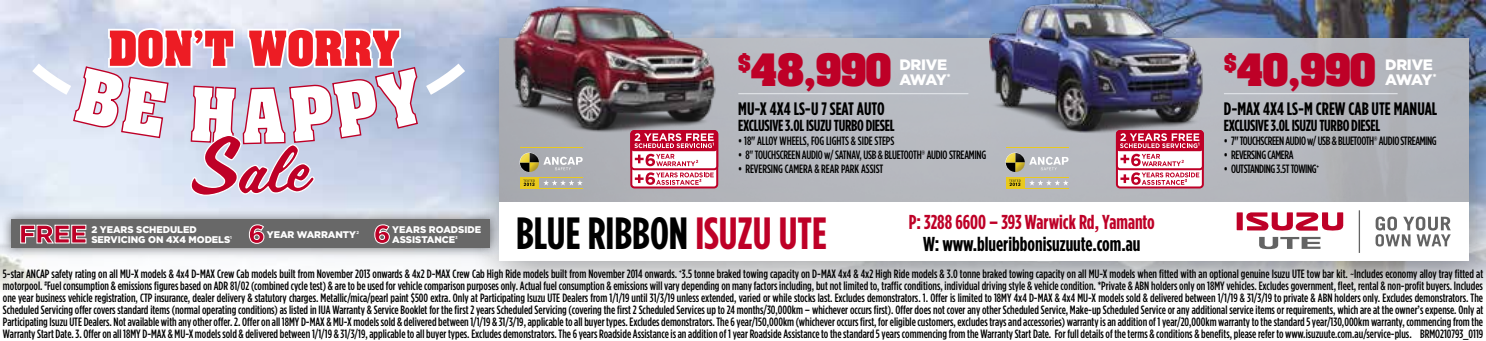
<style>
.page{position:relative;width:1486px;height:341px;background:#fff}
.page>*{position:absolute;margin:0;border:0;box-sizing:border-box;transform-origin:0 0}
.t1{font:700 45px "Gotham Condensed";color:#000}
.t2{font:700 37.8px "Aachen";letter-spacing:-.01em;color:#be0027}
.t3{font:900 25.4px "Gotham";color:#be0027}
.t4{font:700 20.2px "Gotham Condensed";color:#be0027}
.t5{font:700 20.2px "Gotham Condensed";color:#000}
.t6{font:700 18px "Gotham Condensed";color:#000}
.t7{font:700 16px "Gotham Condensed";letter-spacing:-.02em;color:#000}
.t8{font:900 15px/15px "Gotham";letter-spacing:-.025em;color:#fff}
.t9{font:500 12px/12px "Gotham Condensed";letter-spacing:-.02em;color:#000;text-align:justify}
.t10{font:900 9.6px/10.2px "Gotham";letter-spacing:-.005em;color:#fff}
.t11{font:700 4.2px "Gotham";color:#fff}
.s1{font-weight:700}
.s2{color:#be0027}
</style>
<div class="page">
<img style="left:0;top:0;width:1485px;height:195px">
<svg style="left:108px;top:28px;width:293px;height:18px"></svg>
<svg style="left:72px;top:46px;width:347px;height:138px"></svg>
<svg style="left:426px;top:63px;width:39px;height:32px"></svg>
<svg style="left:32px;top:63px;width:39px;height:32px"></svg>
<div style="left:467px;top:6px;width:1018px;height:298px;background:#000;opacity:.4"></div>
<img style="left:499px;top:38px;width:969px;height:164px">
<img style="left:989px;top:0;width:224px;height:133px">
<hr style="left:1223px;top:93px;width:174px;height:1px;background:#e7eaee">
<hr style="left:738px;top:93px;width:230px;height:1px;background:#e7eaee">
<div style="left:520px;top:177px;width:18px;height:11px;background:#e9c91e"></div>
<hr style="left:520px;top:177px;width:62px;height:1px;background:#e9c91e">
<hr style="left:520px;top:188px;width:62px;height:1px;background:#e9c91e">
<hr style="left:520px;top:147px;width:62px;height:1px;background:#e9c91e">
<svg style="left:543px;top:180px;width:39px;height:5px"></svg>
<svg style="left:519px;top:152px;width:20px;height:20px"></svg>
<svg style="left:520px;top:153px;width:62px;height:19px"></svg>
<svg style="left:523px;top:179px;width:12px;height:7px"></svg>
<div style="left:1005px;top:177px;width:19px;height:11px;background:#e9c91e"></div>
<hr style="left:1005px;top:177px;width:63px;height:1px;background:#e9c91e">
<hr style="left:1005px;top:188px;width:63px;height:1px;background:#e9c91e">
<hr style="left:1005px;top:147px;width:63px;height:1px;background:#e9c91e">
<svg style="left:1029px;top:180px;width:39px;height:5px"></svg>
<svg style="left:1005px;top:153px;width:63px;height:19px"></svg>
<svg style="left:1009px;top:179px;width:11px;height:7px"></svg>
<img style="left:509px;top:0;width:214px;height:132px">
<svg style="left:631px;top:131px;width:86px;height:56px"></svg>
<div style="left:630px;top:130px;width:88px;height:58px;border:2px solid #be0027;border-radius:3px"></div>
<svg style="left:631px;top:131px;width:86px;height:38px"></svg>
<div style="left:630px;top:130px;width:88px;height:40px;border:2px solid #be0027;border-radius:3px"></div>
<div style="left:630px;top:130px;width:87px;height:21px;background:#be0027;border-radius:3px"></div>
<svg style="left:634px;top:133px;width:79px;height:33px"></svg>
<svg style="left:635px;top:172px;width:78px;height:12px"></svg>
<div style="left:1116px;top:131px;width:86px;height:56px;background:linear-gradient(to right,#fff,#fff);border-radius:3px"></div>
<div style="left:1115px;top:130px;width:88px;height:58px;border:2px solid #be0027;border-radius:3px"></div>
<svg style="left:1116px;top:131px;width:86px;height:38px"></svg>
<div style="left:1115px;top:130px;width:88px;height:40px;border:2px solid #be0027;border-radius:3px"></div>
<div style="left:1116px;top:130px;width:87px;height:21px;background:#be0027;border-radius:3px"></div>
<svg style="left:1120px;top:133px;width:79px;height:33px"></svg>
<svg style="left:1120px;top:172px;width:79px;height:12px"></svg>
<div style="left:1px;top:208px;width:500px;height:50px;background:#000;opacity:.54"></div>
<div style="left:11px;top:219px;width:479px;height:29px;background:#686868"></div>
<svg style="left:190px;top:131px;width:125px;height:112px"></svg>
<svg style="left:20px;top:224px;width:67px;height:19px"></svg>
<svg style="left:374px;top:224px;width:16px;height:19px"></svg>
<div style="left:499px;top:202px;width:969px;height:58px;background:#fff"></div>
<div style="left:1236px;top:212px;width:6px;height:18px;background:#be0027"></div>
<svg style="left:1246px;top:212px;width:97px;height:18px"></svg>
<svg style="left:1259px;top:236px;width:61px;height:12px"></svg>
<hr style="left:1358px;top:210px;width:1px;height:42px;background:#636363">
<svg style="left:1375px;top:216px;width:75px;height:30px"></svg>
<h3 class="t3" style="left:19px;top:216px;width:69px">FREE</h3>
<h3 class="t3" style="left:374px;top:216px;width:18px">6</h3>
<p class="t10" style="left:392px;top:223px;width:90px">YEARS ROADSIDE<br>ASSISTANCE</p>
<p class="t10" style="left:91px;top:223px;width:140px">2 YEARS SCHEDULED<br>SERVICING ON 4X4 MODELS</p>
<p class="t11" style="left:230px;top:234px;width:3px">1</p>
<h3 class="t3" style="left:248px;top:216px;width:18px">6</h3>
<p class="t10" style="left:267px;top:228px;width:91px">YEAR WARRANTY</p>
<p class="t11" style="left:356px;top:229px;width:4px">2</p>
<p class="t11" style="left:455px;top:234px;width:4px">3</p>
<h2 class="t2" style="left:738px;top:41px;width:154px"><sup>$</sup>48,990</h2>
<h2 class="t2" style="left:1224px;top:41px;width:153px"><sup>$</sup>40,990</h2>
<p class="t8" style="left:1385px;top:57px;width:53px">DRIVE<br>AWAY<sup>*</sup></p>
<h3 class="t6" style="left:1223px;top:98px;width:215px">D-MAX 4X4 LS-M CREW CAB UTE MANUAL</h3>
<h3 class="t7" style="left:1223px;top:116px;width:158px">EXCLUSIVE 3.0L ISUZU TURBO DIESEL</h3>
<p class="t9" style="left:1223px;top:134px;width:214px">• 7<span class="s1">"</span> TOUCHSCREEN AUDIO w/ USB &amp; BLUETOOTH® AUDIO STREAMING</p>
<p class="t9" style="left:1223px;top:148px;width:71px">• REVERSING CAMERA</p>
<p class="t9" style="left:1223px;top:162px;width:97px">• OUTSTANDING 3.5T TOWING<sup>+</sup></p>
<p class="t8" style="left:899px;top:57px;width:53px">DRIVE<br>AWAY<sup>*</sup></p>
<h3 class="t6" style="left:738px;top:98px;width:148px">MU-X 4X4 LS-U 7 SEAT AUTO</h3>
<h3 class="t7" style="left:738px;top:116px;width:158px">EXCLUSIVE 3.0L ISUZU TURBO DIESEL</h3>
<p class="t9" style="left:738px;top:134px;width:157px">• 18<span class="s1">"</span> ALLOY WHEELS, FOG LIGHTS &amp; SIDE STEPS</p>
<p class="t9" style="left:738px;top:148px;width:249px">• 8" TOUCHSCREEN AUDIO w/ SATNAV, USB &amp; BLUETOOTH® AUDIO STREAMING</p>
<p class="t9" style="left:738px;top:162px;width:146px">• REVERSING CAMERA &amp; REAR PARK ASSIST</p>
<h1 class="t1" style="left:516px;top:206px;width:312px">BLUE RIBBON <span class="s2">ISUZU UTE</span></h1>
<h3 class="t4" style="left:908px;top:209px;width:247px">P: 3288 6600 – 393 Warwick Rd, Yamanto</h3>
<h3 class="t5" style="left:923px;top:231px;width:219px">W: www.blueribbonisuzuute.com.au</h3>
<p class="t9" style="left:3px;top:267px;width:1481px">5-star ANCAP safety rating on all MU-X models &amp; 4x4 D-MAX Crew Cab models built from November 2013 onwards &amp; 4x2 D-MAX Crew Cab High Ride models built from November 2014 onwards. <sup>+</sup>3.5 tonne braked towing capacity on D-MAX 4x4 &amp; 4x2 High Ride models &amp; 3.0 tonne braked towing capacity on all MU-X models when fitted with an optional genuine Isuzu UTE tow bar kit. ~Includes economy alloy tray fitted at motorpool. <sup>#</sup>Fuel consumption &amp; emissions figures based on ADR 81/02 (combined cycle test) &amp; are to be used for vehicle comparison purposes only. Actual fuel consumption &amp; emissions will vary depending on many factors including, but not limited to, traffic conditions, individual driving style &amp; vehicle condition. *Private &amp; ABN holders only on 18MY vehicles. Excludes government, fleet, rental &amp; non-profit buyers. Includes one year business vehicle registration, CTP insurance, dealer delivery &amp; statutory charges. Metallic/mica/pearl paint $500 extra. Only at Participating Isuzu UTE Dealers from 1/1/19 until 31/3/19 unless extended, varied or while stocks last. Excludes demonstrators. 1. Offer is limited to 18MY 4x4 D-MAX &amp; 4x4 MU-X models sold &amp; delivered between 1/1/19 &amp; 31/3/19 to private &amp; ABN holders only. Excludes demonstrators. The Scheduled Servicing offer covers standard items (normal operating conditions) as listed in IUA Warranty &amp; Service Booklet for the first 2 years Scheduled Servicing (covering the first 2 Scheduled Services up to 24 months/30,000km – whichever occurs first). Offer does not cover any other Scheduled Service, Make-up Scheduled Service or any additional service items or requirements, which are at the owner’s expense. Only at Participating Isuzu UTE Dealers. Not available with any other offer. 2. Offer on all 18MY D-MAX &amp; MU-X models sold &amp; delivered between 1/1/19 &amp; 31/3/19, applicable to all buyer types. Excludes demonstrators. The 6 year/150,000km (whichever occurs first, for eligible customers, excludes trays and accessories) warranty is an addition of 1 year/20,000km warranty to the standard 5 year/130,000km warranty, commencing from the Warranty Start Date. 3. Offer on all 18MY D-MAX &amp; MU-X models sold &amp; delivered between 1/1/19 &amp; 31/3/19, applicable to all buyer types. Excludes demonstrators. The 6 years Roadside Assistance is an addition of 1 year Roadside Assistance to the standard 5 years commencing from the Warranty Start Date. For full details of the terms &amp; conditions &amp; benefits, please refer to www.isuzuute.com.au/service-plus. BRMO210793_0119</p>
</div>
